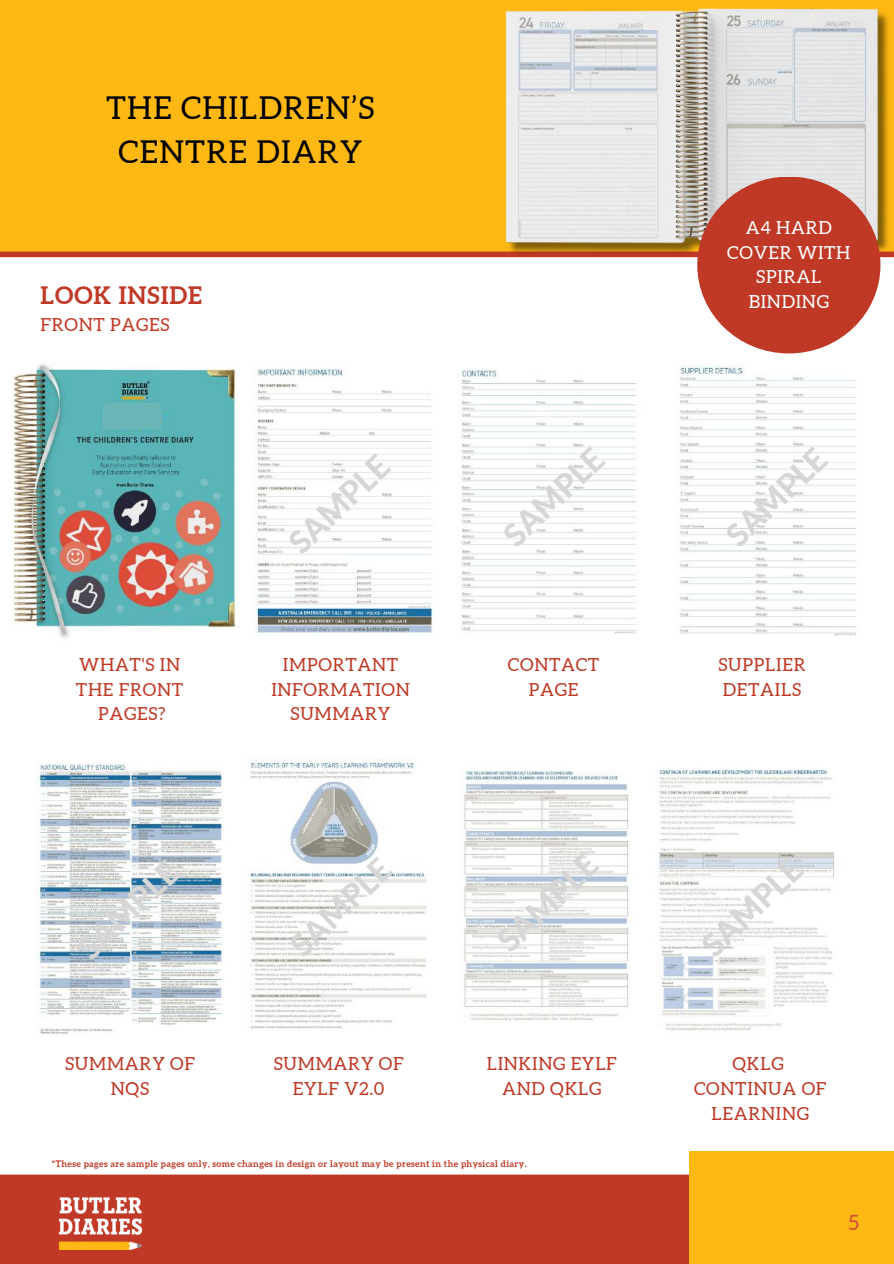
<style>
.page{position:relative;width:894px;height:1264px;background:#fff}
.page>*{position:absolute;margin:0;border:0;box-sizing:border-box;transform-origin:0 0}
.t1{font:800 31.8px "Lato";color:#d6d6d6}
.t2{font:31.5px/43.8px "Aleo";letter-spacing:.04em;color:#000;text-align:center}
.t3{font:700 24px "Aleo";letter-spacing:.04em;color:#c03926}
.t4{font:21px "Aleo";color:#d14b38}
.t5{font:18px/24.8px "Aleo";letter-spacing:.04em;color:#c03926;text-align:center}
.t6{font:18px/24.8px "Aleo";letter-spacing:.04em;color:#fff;text-align:center}
.t7{font:700 9px "Aleo";letter-spacing:.04em;color:#c03926}
</style>
<div class="page">
<div style="left:0;top:1174px;width:893px;height:6px;background:#c03926"></div>
<div style="left:0;top:1180px;width:893px;height:83px;background:#c03926"></div>
<img style="left:58px;top:1197px;width:84px;height:52px">
<div style="left:689px;top:1151px;width:204px;height:112px;background:#fdb813"></div>
<img style="left:254px;top:368px;width:382px;height:266px">
<img style="left:36px;top:763px;width:186px;height:271px">
<img style="left:657px;top:769px;width:177px;height:262px">
<img style="left:679px;top:365px;width:177px;height:271px">
<img style="left:462px;top:771px;width:167px;height:250px">
<div style="left:0;top:0;width:893px;height:251px;background:#fdb813"></div>
<div style="left:0;top:251px;width:893px;height:6px;background:#c03926"></div>
<img style="left:247px;top:759px;width:180px;height:270px">
<img style="left:495px;top:8px;width:398px;height:274px">
<div style="left:850px;top:21px;width:14px;height:7px;background:#e3e3e3"></div>
<div style="left:644px;top:22px;width:14px;height:7px;background:#efecec"></div>
<div style="left:697px;top:176px;width:183px;height:177px;background:#c03926;border-radius:50%"></div>
<img style="left:12px;top:362px;width:227px;height:276px">
<div style="left:103px;top:403px;width:58px;height:25px;background:#6ab6b8"></div>
<h2 class="t2" style="left:106px;top:86px;width:269px">THE CHILDREN’S<br>CENTRE DIARY</h2>
<h3 class="t3" style="left:41px;top:281px;width:163px">LOOK INSIDE</h3>
<p class="t5" style="left:41px;top:312px;width:130px">FRONT PAGES</p>
<h1 class="t1" style="left:280px;top:533px;width:126px;rotate:-44deg">SAMPLE</h1>
<p class="t6" style="left:727px;top:215px;width:125px">A4 HARD<br>COVER WITH<br>SPIRAL<br>BINDING</p>
<h1 class="t1" style="left:495px;top:526px;width:126px;rotate:-44deg">SAMPLE</h1>
<h1 class="t1" style="left:717px;top:526px;width:126px;rotate:-44deg">SAMPLE</h1>
<p class="t5" style="left:76px;top:652px;width:109px">WHAT'S IN<br>THE FRONT<br>PAGES?</p>
<p class="t5" style="left:271px;top:652px;width:140px">IMPORTANT<br>INFORMATION<br>SUMMARY</p>
<p class="t5" style="left:507px;top:652px;width:93px">CONTACT<br>PAGE</p>
<p class="t5" style="left:718px;top:652px;width:89px;text-align:left">SUPPLIER<br>DETAILS</p>
<h1 class="t1" style="left:70px;top:939px;width:126px;rotate:-44deg">SAMPLE</h1>
<h1 class="t1" style="left:282px;top:936px;width:126px;rotate:-44deg">SAMPLE</h1>
<h1 class="t1" style="left:489px;top:931px;width:126px;rotate:-44deg">SAMPLE</h1>
<h1 class="t1" style="left:693px;top:936px;width:126px;rotate:-44deg">SAMPLE</h1>
<p class="t5" style="left:65px;top:1051px;width:131px">SUMMARY OF<br>NQS</p>
<p class="t5" style="left:274px;top:1051px;width:131px">SUMMARY OF<br>EYLF V2.0</p>
<p class="t5" style="left:486px;top:1051px;width:131px">LINKING EYLF<br>AND QKLG</p>
<p class="t5" style="left:694px;top:1051px;width:134px">QKLG<br>CONTINUA OF<br>LEARNING</p>
<p class="t7" style="left:52px;top:1158px;width:476px">*These pages are sample pages only, some changes in design or layout may be present in the physical diary.</p>
<p class="t4" style="left:848px;top:1210px;width:12px">5</p>
</div>
